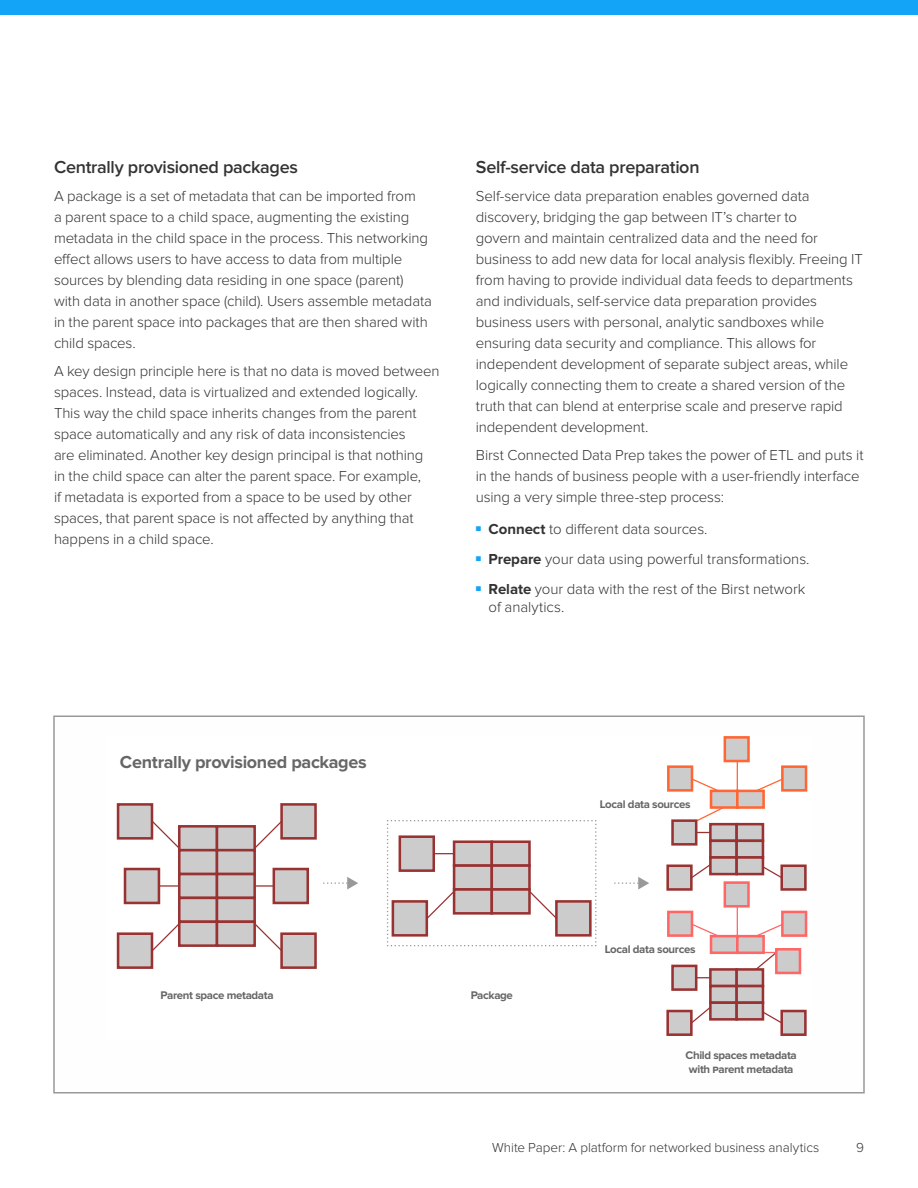
<style>
.page{position:relative;width:918px;height:1188px;background:#fff}
.page>*{position:absolute;margin:0;border:0;box-sizing:border-box;transform-origin:0 0}
.C-Head{font:600 18px "Proxima Nova";letter-spacing:-.015em;color:#333}
.C-Head-2{font:700 18px "Proxima Nova";letter-spacing:-.02em;color:#666}
.Body{font:300 15px/21px "Proxima Nova";letter-spacing:-.01em;color:#333}
.t1{font:300 13.5px "Proxima Nova";letter-spacing:-.005em;color:#333}
.t2{font:700 11.55px/13.8px "Proxima Nova";letter-spacing:-.03em;color:#666}
.s1{font-weight:700}
</style>
<div class="page">
<div style="left:0;top:0;width:918px;height:14px;background:#13a3f7"></div>
<div style="left:282px;top:804px;width:34px;height:34px;background:#ccc"></div>
<div style="left:280px;top:803px;width:37px;height:37px;border:3px solid #933"></div>
<div style="left:282px;top:934px;width:34px;height:34px;background:#ccc"></div>
<div style="left:280px;top:932px;width:37px;height:37px;border:3px solid #933"></div>
<div style="left:118px;top:804px;width:34px;height:34px;background:#ccc"></div>
<div style="left:117px;top:803px;width:36px;height:37px;border:3px solid #933"></div>
<div style="left:118px;top:934px;width:34px;height:34px;background:#ccc"></div>
<div style="left:117px;top:932px;width:36px;height:37px;border:3px solid #933"></div>
<svg style="left:150px;top:819px;width:134px;height:134px"></svg>
<hr style="left:125px;top:885px;width:184px;height:2px;background:#933">
<div style="left:179px;top:826px;width:38px;height:24px;background:#ccc"></div>
<div style="left:178px;top:825px;width:40px;height:26px;border:3px solid #933"></div>
<div style="left:217px;top:826px;width:38px;height:24px;background:#ccc"></div>
<div style="left:216px;top:825px;width:40px;height:26px;border:3px solid #933"></div>
<div style="left:179px;top:850px;width:38px;height:24px;background:#ccc"></div>
<div style="left:178px;top:849px;width:40px;height:26px;border:3px solid #933"></div>
<div style="left:217px;top:850px;width:38px;height:24px;background:#ccc"></div>
<div style="left:216px;top:849px;width:40px;height:26px;border:3px solid #933"></div>
<div style="left:179px;top:874px;width:38px;height:24px;background:#ccc"></div>
<div style="left:178px;top:873px;width:40px;height:26px;border:3px solid #933"></div>
<div style="left:217px;top:874px;width:38px;height:24px;background:#ccc"></div>
<div style="left:216px;top:873px;width:40px;height:26px;border:3px solid #933"></div>
<div style="left:179px;top:898px;width:38px;height:24px;background:#ccc"></div>
<div style="left:178px;top:897px;width:40px;height:26px;border:3px solid #933"></div>
<div style="left:217px;top:898px;width:38px;height:24px;background:#ccc"></div>
<div style="left:216px;top:897px;width:40px;height:26px;border:3px solid #933"></div>
<div style="left:179px;top:922px;width:38px;height:24px;background:#ccc"></div>
<div style="left:178px;top:921px;width:40px;height:26px;border:3px solid #933"></div>
<div style="left:217px;top:922px;width:38px;height:24px;background:#ccc"></div>
<div style="left:216px;top:921px;width:40px;height:26px;border:3px solid #933"></div>
<div style="left:274px;top:869px;width:34px;height:34px;background:#ccc"></div>
<div style="left:273px;top:868px;width:36px;height:36px;border:3px solid #933"></div>
<div style="left:125px;top:869px;width:34px;height:34px;background:#ccc"></div>
<div style="left:124px;top:868px;width:36px;height:36px;border:3px solid #933"></div>
<div style="left:782px;top:1011px;width:23px;height:24px;background:#ccc"></div>
<div style="left:780px;top:1010px;width:27px;height:26px;border:3px solid #933"></div>
<div style="left:668px;top:1011px;width:23px;height:24px;background:#ccc"></div>
<div style="left:666px;top:1010px;width:27px;height:26px;border:3px solid #933"></div>
<hr style="left:737px;top:906px;width:1px;height:39px;background:#f66">
<div style="left:776px;top:949px;width:24px;height:24px;background:#ccc"></div>
<div style="left:775px;top:948px;width:26px;height:26px;border:3px solid #f66"></div>
<div style="left:673px;top:966px;width:23px;height:24px;background:#ccc"></div>
<div style="left:671px;top:965px;width:26px;height:26px;border:3px solid #933"></div>
<div style="left:782px;top:866px;width:23px;height:23px;background:#ccc"></div>
<div style="left:780px;top:865px;width:27px;height:26px;border:3px solid #933"></div>
<div style="left:668px;top:866px;width:23px;height:23px;background:#ccc"></div>
<div style="left:666px;top:865px;width:27px;height:26px;border:3px solid #933"></div>
<svg style="left:690px;top:845px;width:94px;height:35px"></svg>
<hr style="left:673px;top:832px;width:64px;height:1px;background:#933">
<div style="left:710px;top:824px;width:27px;height:17px;background:#ccc"></div>
<div style="left:709px;top:823px;width:29px;height:19px;border:3px solid #933"></div>
<div style="left:737px;top:824px;width:26px;height:17px;background:#ccc"></div>
<div style="left:735px;top:823px;width:29px;height:19px;border:3px solid #933"></div>
<div style="left:710px;top:841px;width:27px;height:16px;background:#ccc"></div>
<div style="left:709px;top:840px;width:29px;height:19px;border:3px solid #933"></div>
<div style="left:737px;top:841px;width:26px;height:16px;background:#ccc"></div>
<div style="left:735px;top:840px;width:29px;height:19px;border:3px solid #933"></div>
<div style="left:710px;top:857px;width:27px;height:17px;background:#ccc"></div>
<div style="left:709px;top:856px;width:29px;height:19px;border:3px solid #933"></div>
<div style="left:737px;top:857px;width:26px;height:17px;background:#ccc"></div>
<div style="left:735px;top:856px;width:29px;height:19px;border:3px solid #933"></div>
<div style="left:673px;top:821px;width:23px;height:23px;background:#ccc"></div>
<div style="left:671px;top:819px;width:26px;height:27px;border:3px solid #933"></div>
<svg style="left:690px;top:923px;width:94px;height:102px"></svg>
<div style="left:782px;top:912px;width:24px;height:24px;background:#ccc"></div>
<div style="left:781px;top:911px;width:26px;height:26px;border:3px solid #f66"></div>
<div style="left:725px;top:883px;width:23px;height:23px;background:#ccc"></div>
<div style="left:724px;top:881px;width:26px;height:27px;border:3px solid #f66"></div>
<div style="left:668px;top:912px;width:24px;height:24px;background:#ccc"></div>
<div style="left:667px;top:911px;width:26px;height:26px;border:3px solid #f66"></div>
<div style="left:711px;top:936px;width:26px;height:17px;background:#ccc"></div>
<div style="left:710px;top:935px;width:29px;height:19px;border:3px solid #f66"></div>
<div style="left:737px;top:936px;width:27px;height:17px;background:#ccc"></div>
<div style="left:736px;top:935px;width:29px;height:19px;border:3px solid #f66"></div>
<hr style="left:737px;top:761px;width:1px;height:38px;background:#f63">
<svg style="left:690px;top:777px;width:91px;height:45px"></svg>
<div style="left:782px;top:767px;width:24px;height:23px;background:#ccc"></div>
<div style="left:781px;top:765px;width:26px;height:27px;border:3px solid #f63"></div>
<div style="left:725px;top:737px;width:23px;height:24px;background:#ccc"></div>
<div style="left:724px;top:736px;width:26px;height:26px;border:3px solid #f63"></div>
<div style="left:668px;top:767px;width:24px;height:23px;background:#ccc"></div>
<div style="left:667px;top:765px;width:26px;height:27px;border:3px solid #f63"></div>
<div style="left:711px;top:791px;width:26px;height:17px;background:#ccc"></div>
<div style="left:710px;top:790px;width:29px;height:19px;border:3px solid #f63"></div>
<div style="left:737px;top:791px;width:27px;height:17px;background:#ccc"></div>
<div style="left:736px;top:790px;width:29px;height:19px;border:3px solid #f63"></div>
<svg style="left:323px;top:877px;width:35px;height:13px"></svg>
<svg style="left:614px;top:877px;width:35px;height:13px"></svg>
<svg style="left:387px;top:820px;width:210px;height:127px"></svg>
<div style="left:53px;top:716px;width:812px;height:378px;border:2px solid #999"></div>
<p class="C-Head" style="left:54px;top:159px;width:245px">Centrally provisioned packages</p>
<p class="Body" style="left:54px;top:186px;width:379px">A package is a set of metadata that can be imported from<br>a parent space to a child space, augmenting the existing metadata in the child space in the process. This networking effect allows users to have access to data from multiple sources by blending data residing in one space (parent) with data in another space (child). Users assemble metadata in the parent space into packages that are then shared with child spaces.</p>
<p class="Body" style="left:54px;top:362px;width:387px">A key design principle here is that no data is moved between spaces. Instead, data is virtualized and extended logically.<br>This way the child space inherits changes from the parent space automatically and any risk of data inconsistencies<br>are eliminated. Another key design principal is that nothing<br>in the child space can alter the parent space. For example,<br>if metadata is exported from a space to be used by other spaces, that parent space is not affected by anything that happens in a child space.</p>
<p class="C-Head" style="left:476px;top:159px;width:225px">Self-service data preparation</p>
<p class="Body" style="left:476px;top:186px;width:388px">Self-service data preparation enables governed data discovery, bridging the gap between IT’s charter to<br>govern and maintain centralized data and the need for business to add new data for local analysis flexibly. Freeing IT from having to provide individual data feeds to departments and individuals, self-service data preparation provides business users with personal, analytic sandboxes while ensuring data security and compliance. This allows for independent development of separate subject areas, while logically connecting them to create a shared version of the truth that can blend at enterprise scale and preserve rapid independent development.</p>
<p class="Body" style="left:476px;top:446px;width:389px">Birst Connected Data Prep takes the power of ETL and puts it in the hands of business people with a user-friendly interface using a very simple three-step process:</p>
<p class="Body" style="left:476px;top:519px;width:233px"><sup>■</sup> <span class="s1">Connect</span> to different data sources.</p>
<p class="Body" style="left:476px;top:549px;width:335px"><sup>■</sup> <span class="s1">Prepare</span> your data using powerful transformations.</p>
<p class="Body" style="left:489px;top:581px;width:318px;line-height:18px;text-indent:-13px"><sup>■</sup> <span class="s1">Relate</span> your data with the rest of the Birst network of analytics.</p>
<p class="C-Head-2" style="left:120px;top:754px;width:248px">Centrally provisioned packages</p>
<p class="t2" style="left:161px;top:989px;width:114px">Parent space metadata</p>
<p class="t2" style="left:600px;top:797px;width:92px">Local data sources</p>
<p class="t2" style="left:471px;top:989px;width:44px">Package</p>
<p class="t2" style="left:605px;top:943px;width:92px">Local data sources</p>
<p class="t2" style="left:686px;top:1049px;width:113px">Child spaces metadata with Parent metadata</p>
<p class="t1" style="left:492px;top:1141px;width:329px">White Paper: A platform for networked business analytics</p>
<p class="t1" style="left:856px;top:1141px;width:9px">9</p>
</div>
